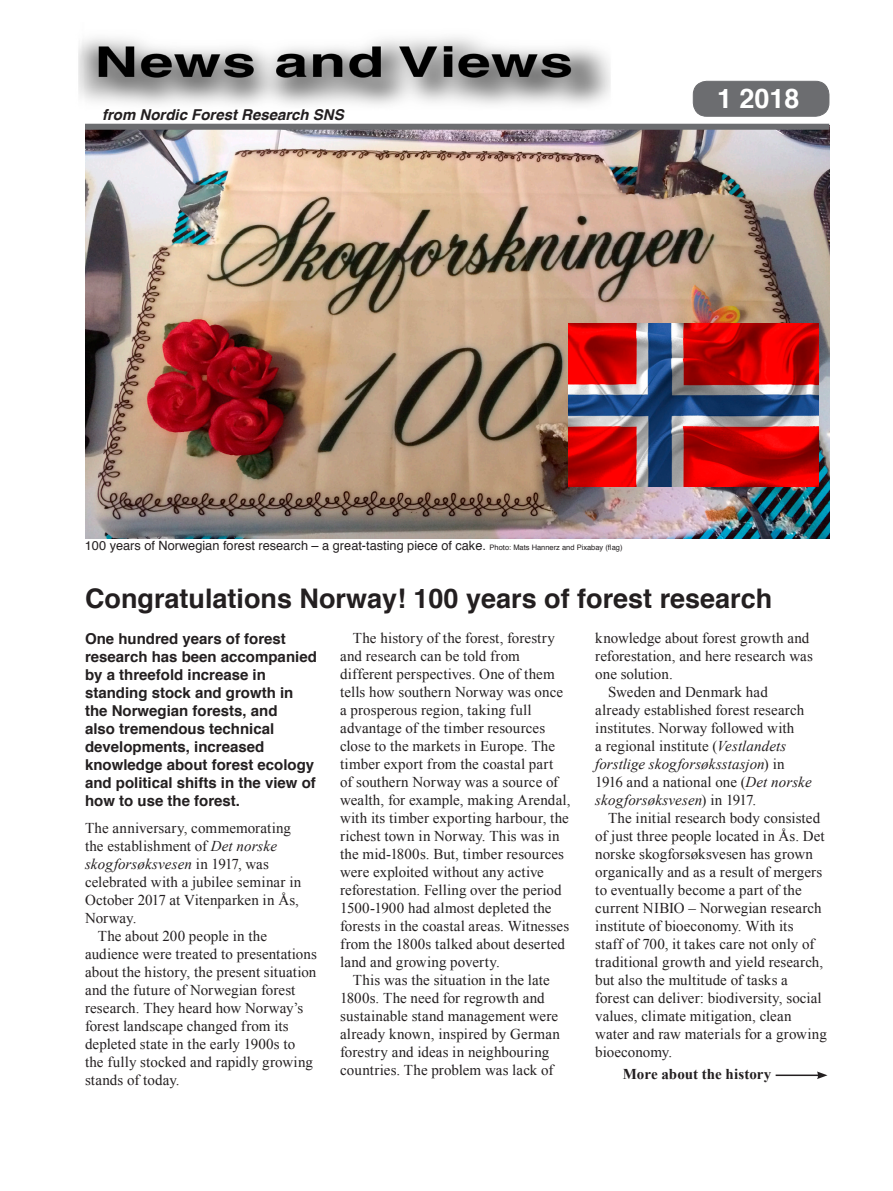
<style>
.page{position:relative;width:893px;height:1191px;background:#fff}
.page>*{position:absolute;margin:0;border:0;box-sizing:border-box;transform-origin:0 0}
.Rubrik_Scand{font:700 27px "Helvetica";color:#231f20}
.t1{font:700 27px "Helvetica";color:#fff}
.Brödtext_Scand_J_-_i{font:15px/18px "Times New Roman";letter-spacing:.005em;color:#231f20}
.Ingress{font:700 15px/18px "Helvetica";color:#231f20}
.Brödtext_Scand_J{font:15px/18px "Times New Roman";letter-spacing:.005em;color:#231f20}
.t2{font:italic 700 15px "Helvetica";color:#231f20}
.Brödtext_Scand_J-2{font:700 15px "Times New Roman";color:#231f20}
.Källa{font:12.75px "Helvetica";color:#231f20}
.s1{font-size:7.5px}
.s2{font-style:italic}
</style>
<div class="page">
<img style="left:85px;top:130px;width:744px;height:408px">
<img style="left:78px;top:37px;width:533px;height:68px">
<div style="left:693px;top:81px;width:136px;height:35px;background:#6c6d70;border-radius:13px"></div>
<div style="left:693px;top:81px;width:136px;height:35px;border:1px solid #6c6d70;border-radius:13px"></div>
<hr style="left:776px;top:1074px;width:43px;height:2px;background:#231f20">
<svg style="left:817px;top:1071px;width:10px;height:8px"></svg>
<div style="left:85px;top:124px;width:744px;height:6px;background:#6c6d70"></div>
<img style="left:568px;top:323px;width:250px;height:163px">
<p class="t2" style="left:102px;top:102px;width:243px">from Nordic Forest Research SNS</p>
<p class="t1" style="left:717px;top:77px;width:84px">1 2018</p>
<p class="Källa" style="left:85px;top:536px;width:539px">100 years of Norwegian forest research – a great-tasting piece of cake. <span class="s1">Photo: Mats Hannerz and Pixabay (flag)</span></p>
<p class="Rubrik_Scand" style="left:85px;top:576px;width:689px">Congratulations Norway! 100 years of forest research</p>
<p class="Ingress" style="left:85px;top:630px;width:233px">One hundred years of forest research has been accompanied by a threefold increase in standing stock and growth in the Norwegian forests, and<br>also tremendous technical developments, increased knowledge about forest ecology and political shifts in the view of how to use the forest.</p>
<p class="Brödtext_Scand_J" style="left:85px;top:818px;width:218px">The anniversary, commemorating the establishment of <span class="s2">Det norske skogforsøksvesen</span> in 1917, was celebrated with a jubilee seminar in<br>October 2017 at Vitenparken in Ås,<br>Norway.</p>
<p class="Brödtext_Scand_J_-_i" style="left:85px;top:926px;width:233px;text-indent:13px">The about 200 people in the audience were treated to presentations about the history, the present situation and the future of Norwegian forest research. They heard how Norway’s forest landscape changed from its depleted state in the early 1900s to the fully stocked and rapidly growing stands of today.</p>
<p class="Brödtext_Scand_J_-_i" style="left:340px;top:629px;width:232px;text-indent:13px">The history of the forest, forestry and research can be told from different perspectives. One of them tells how southern Norway was once a prosperous region, taking full advantage of the timber resources close to the markets in Europe. The timber export from the coastal part<br>of southern Norway was a source of wealth, for example, making Arendal, with its timber exporting harbour, the richest town in Norway. This was in the mid-1800s. But, timber resources were exploited without any active reforestation. Felling over the period 1500-1900 had almost depleted the forests in the coastal areas. Witnesses from the 1800s talked about deserted land and growing poverty.</p>
<p class="Brödtext_Scand_J_-_i" style="left:340px;top:971px;width:221px;text-indent:13px">This was the situation in the late 1800s. The need for regrowth and sustainable stand management were already known, inspired by German forestry and ideas in neighbouring countries. The problem was lack of</p>
<p class="Brödtext_Scand_J_-_i" style="left:595px;top:629px;width:219px">knowledge about forest growth and reforestation, and here research was one solution.</p>
<p class="Brödtext_Scand_J_-_i" style="left:595px;top:683px;width:218px;text-indent:13px">Sweden and Denmark had already established forest research institutes. Norway followed with<br>a regional institute (<span class="s2">Vestlandets forstlige skogforsøksstasjon</span>) in<br>1916 and a national one (<span class="s2">Det norske skogforsøksvesen</span>) in 1917.</p>
<p class="Brödtext_Scand_J_-_i" style="left:595px;top:809px;width:233px;text-indent:13px">The initial research body consisted of just three people located in Ås. Det norske skogforsøksvesen has grown organically and as a result of mergers to eventually become a part of the current NIBIO – Norwegian research institute of bioeconomy. With its<br>staff of 700, it takes care not only of traditional growth and yield research, but also the multitude of tasks a<br>forest can deliver: biodiversity, social values, climate mitigation, clean water and raw materials for a growing bioeconomy.</p>
<p class="Brödtext_Scand_J-2" style="left:623px;top:1063px;width:150px">More about the history</p>
</div>
